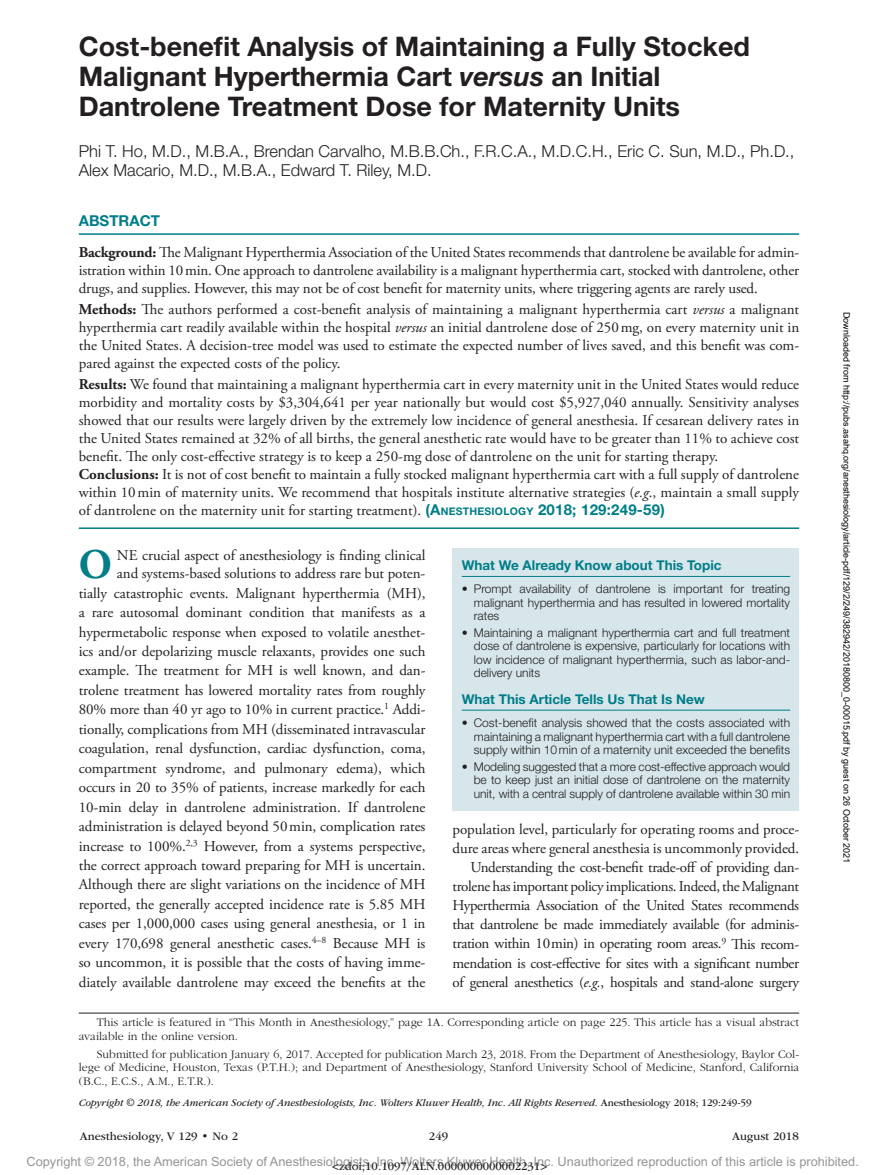
<style>
.page{position:relative;width:878px;height:1175px;background:#fff}
.page>*{position:absolute;margin:0;border:0;box-sizing:border-box;transform-origin:0 0}
.t1{font:700 42.15px "Adobe Garamond Pro";color:#007d88}
.t2{font:700 27px/30px "Helvetica Neue LT Std";color:#231f20}
.t3{font:300 16.5px/19.5px "Helvetica Neue LT Std";color:#231f20}
.t4{font:15px/19.5px "Adobe Garamond Pro";color:#231f20;text-align:justify}
.t5{font:15px/19px "Adobe Garamond Pro";letter-spacing:-.025em;color:#231f20;text-align:right}
.t6{font:700 15px "Helvetica Neue LT Std";color:#007d88}
.t7{font:700 13.5px "Helvetica Neue LT Std";color:#007d88}
.t8{font:12.75px "Arial MT Std";color:#939598}
.t9{font:300 12px/13.5px "Helvetica Neue LT Std";color:#231f20;text-align:justify}
.t10{font:300 12px/13.5px "ITC Garamond Std";color:#231f20}
.t11{font:12px "ITC Garamond Std";color:#231f20}
.t12{font:italic 10.5px "ITC Garamond Std";letter-spacing:-.01em;color:#231f20}
.t13{font:9px "Arial";color:#000}
.s1{font-style:italic}
.s2{font-weight:700}
.s3{font-family:"Helvetica Neue LT Std";font-weight:700;color:#007d88}
.s4{font-family:"Helvetica Neue LT Std";font-weight:700;font-size:10.5px;color:#007d88}
.s5{font-style:normal}
</style>
<div class="page">
<div style="left:452px;top:548px;width:347px;height:263px;background:#d6e6ea"></div>
<hr style="left:462px;top:576px;width:328px;height:1px;background:#007d88">
<hr style="left:462px;top:709px;width:328px;height:1px;background:#007d88">
<hr style="left:79px;top:233px;width:720px;height:2px;background:#007d88">
<hr style="left:79px;top:527px;width:720px;height:2px;background:#007d88">
<hr style="left:79px;top:1012px;width:720px;height:1px;background:#231f20">
<h2 class="t2" style="left:79px;top:31px;width:672px">Cost-benefit Analysis of Maintaining a Fully Stocked<br>Malignant Hyperthermia Cart <span class="s1">versus</span> an Initial<br>Dantrolene Treatment Dose for Maternity Units</h2>
<p class="t3" style="left:79px;top:141px;width:717px">Phi T. Ho, M.D., M.B.A., Brendan Carvalho, M.B.B.Ch., F.R.C.A., M.D.C.H., Eric C. Sun, M.D., Ph.D.,<br>Alex Macario, M.D., M.B.A., Edward T. Riley, M.D.</p>
<p class="t6" style="left:79px;top:211px;width:83px">ABSTRACT</p>
<p class="t4" style="left:79px;top:244px;width:722px;line-height:18px"><span class="s2">Background:</span> The Malignant Hyperthermia Association of the United States recommends that dantrolene be available for admin&shy;istration within 10min. One approach to dantrolene availability is a malignant hyperthermia cart, stocked with dantrolene, other drugs, and supplies. However, this may not be of cost benefit for maternity units, where triggering agents are rarely used.</p>
<p class="t4" style="left:79px;top:301px;width:722px;line-height:18px"><span class="s2">Methods:</span> The authors performed a cost-benefit analysis of maintaining a malignant hyperthermia cart <span class="s1">versus</span> a malignant hyperthermia cart readily available within the hospital <span class="s1">versus</span> an initial dantrolene dose of 250mg, on every maternity unit in the United States. A decision-tree model was used to estimate the expected number of lives saved, and this benefit was com&shy;pared against the expected costs of the policy.</p>
<p class="t4" style="left:79px;top:376px;width:722px;line-height:18px;text-align:left"><span class="s2">Results:</span> We found that maintaining a malignant hyperthermia cart in every maternity unit in the United States would reduce morbidity and mortality costs by $3,304,641 per year nationally but would cost $5,927,040 annually. Sensitivity analyses showed that our results were largely driven by the extremely low incidence of general anesthesia. If cesarean delivery rates in the United States remained at 32% of all births, the general anesthetic rate would have to be greater than 11% to achieve cost benefit. The only cost-effective strategy is to keep a 250-mg dose of dantrolene on the unit for starting therapy.<br><span class="s2">Conclusions:</span> It is not of cost benefit to maintain a fully stocked malignant hyperthermia cart with a full supply of dantrolene within 10min of maternity units. We recommend that hospitals institute alternative strategies (<span class="s1">e.g</span>., maintain a small supply of dantrolene on the maternity unit for starting treatment). <span class="s3">(A</span><span class="s4">NESTHESIOLOGY</span> <span class="s3">2018; 129:249-59)</span></p>
<h1 class="t1" style="left:79px;top:540px;width:35px">O</h1>
<p class="t4" style="left:117px;top:547px;width:310px;line-height:18px">NE crucial aspect of anesthesiology is finding clinical and systems-based solutions to address rare but poten-</p>
<p class="t4" style="left:79px;top:583px;width:348px">tially catastrophic events. Malignant hyperthermia (MH), a rare autosomal dominant condition that manifests as a hypermetabolic response when exposed to volatile anesthet&shy;ics and/or depolarizing muscle relaxants, provides one such example. The treatment for MH is well known, and dan&shy;trolene treatment has lowered mortality rates from roughly 80% more than 40 yr ago to 10% in current practice.<sup>1</sup> Addi&shy;tionally, complications from MH (disseminated intravascular coagulation, renal dysfunction, cardiac dysfunction, coma, compartment syndrome, and pulmonary edema), which occurs in 20 to 35% of patients, increase markedly for each 10-min delay in dantrolene administration. If dantrolene administration is delayed beyond 50min, complication rates increase to 100%.<sup>2,3</sup> However, from a systems perspective, the correct approach toward preparing for MH is uncertain.<br>Although there are slight variations on the incidence of MH reported, the generally accepted incidence rate is 5.85 MH cases per 1,000,000 cases using general anesthesia, or 1 in every 170,698 general anesthetic cases.<sup>4–8</sup> Because MH is so uncommon, it is possible that the costs of having imme&shy;diately available dantrolene may exceed the benefits at the</p>
<p class="t7" style="left:462px;top:557px;width:261px">What We Already Know about This Topic</p>
<p class="t9" style="left:474px;top:582px;width:318px;text-indent:-12px">• Prompt availability of dantrolene is important for treating malignant hyperthermia and has resulted in lowered mortality rates</p>
<p class="t9" style="left:474px;top:625px;width:318px;text-indent:-12px">• Maintaining a malignant hyperthermia cart and full treatment dose of dantrolene is expensive, particularly for locations with low incidence of malignant hyperthermia, such as labor-and&shy;delivery units</p>
<p class="t7" style="left:462px;top:690px;width:244px">What This Article Tells Us That Is New</p>
<p class="t9" style="left:474px;top:715px;width:318px;text-indent:-12px">• Cost-benefit analysis showed that the costs associated with maintaining a malignant hyperthermia cart with a full dantrolene supply within 10min of a maternity unit exceeded the benefits</p>
<p class="t9" style="left:474px;top:759px;width:318px;text-indent:-12px">• Modeling suggested that a more cost-effective approach would be to keep just an initial dose of dantrolene on the maternity unit, with a central supply of dantrolene available within 30 min</p>
<p class="t5" style="left:452px;top:820px;width:348px">population level, particularly for operating rooms and proce&shy;dure areas where general anesthesia is uncommonly provided.<br>Understanding the cost-benefit trade-off of providing dan&shy;trolene has important policy implications. Indeed, the Malignant Hyperthermia Association of the United States recommends that dantrolene be made immediately available (for adminis&shy;tration within 10min) in operating room areas.<sup>9</sup> This recom&shy;mendation is cost-effective for sites with a significant number of general anesthetics (<span class="s1">e.g.</span>, hospitals and stand-alone surgery</p>
<p class="t10" style="left:79px;top:1015px;width:721px;text-indent:18px">This article is featured in “This Month in Anesthesiology,” page 1A. Corresponding article on page 225. This article has a visual abstract available in the online version.</p>
<p class="t10" style="left:79px;top:1047px;width:722px;text-align:justify;text-indent:18px">Submitted for publication January 6, 2017. Accepted for publication March 23, 2018. From the Department of Anesthesiology, Baylor Col&shy;lege of Medicine, Houston, Texas (P.T.H.); and Department of Anesthesiology, Stanford University School of Medicine, Stanford, California (B.C., E.C.S., A.M., E.T.R.).</p>
<p class="t12" style="left:79px;top:1096px;width:674px">Copyright © 2018, the American Society of Anesthesiologists, Inc. Wolters Kluwer Health, Inc. All Rights Reserved. <span class="s5">Anesthesiology 2018; 129:249-59</span></p>
<p class="t11" style="left:80px;top:1130px;width:160px">Anesthesiology, V 129 • No 2</p>
<p class="t11" style="left:429px;top:1130px;width:21px">249</p>
<p class="t11" style="left:732px;top:1130px;width:68px">August 2018</p>
<p class="t13" style="left:850px;top:312px;width:553px;rotate:90deg">Downloaded from http://pubs.asahq.org/anesthesiology/article-pdf/129/2/249/382942/20180800_0-00015.pdf by guest on 26 October 2021</p>
<p class="t8" style="left:27px;top:1154px;width:833px">Copyright © 2018, the American Society of Anesthesiologists, Inc. Wolters Kluwer Health, Inc. Unauthorized reproduction of this article is prohibited.</p>
<p class="t11" style="left:332px;top:1159px;width:216px">&lt;zdoi;10.1097/ALN.0000000000002231&gt;</p>
</div>
